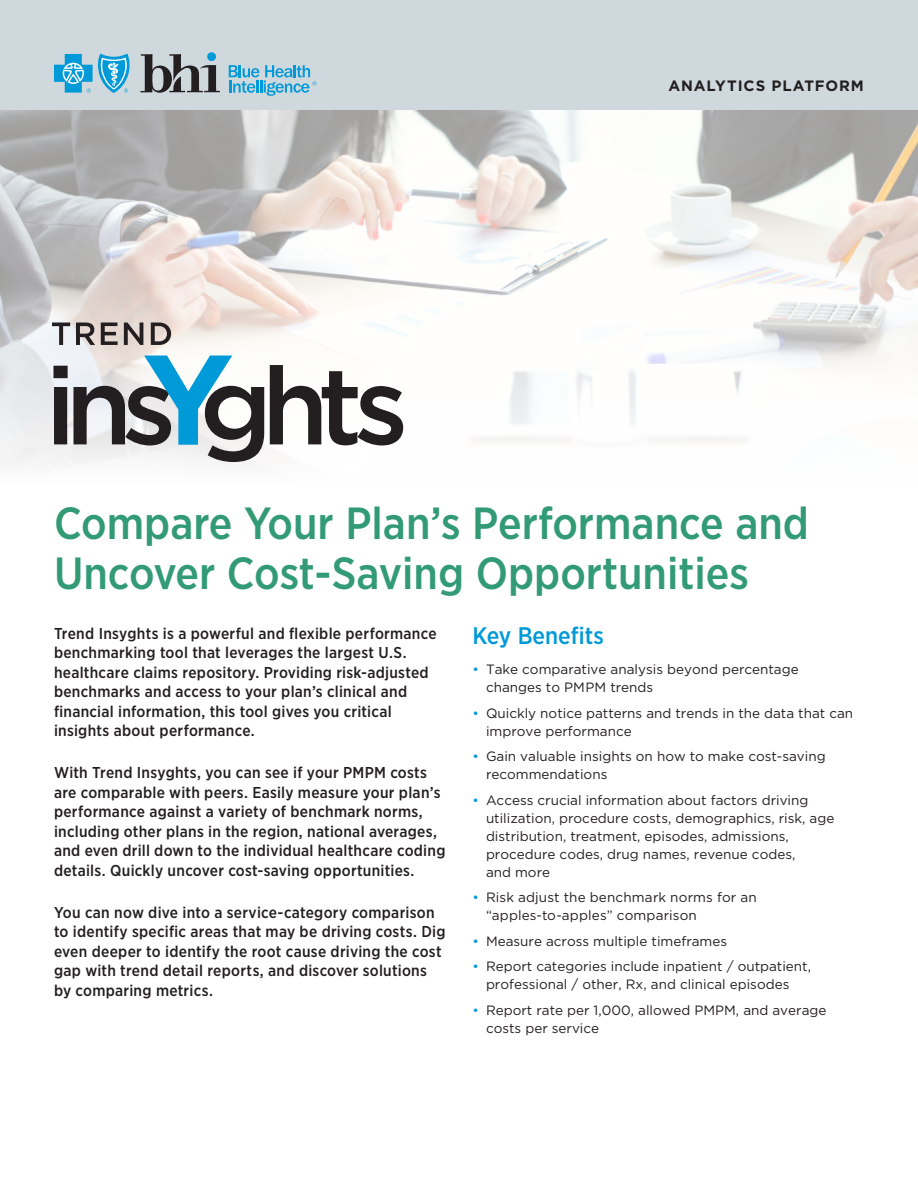
<style>
.page{position:relative;width:918px;height:1188px;background:#fff}
.page>*{position:absolute;margin:0;border:0;box-sizing:border-box;transform-origin:0 0}
.t1{font:500 45px/49.5px "Gotham Narrow";color:#329b75}
.t2{font:500 24px "Gotham Narrow";color:#009ad9}
.t3{font:500 15.75px/19.5px "Gotham Narrow";letter-spacing:.015em;color:#231f20}
.advyzor_dash_bullets{font:700 15px "Gotham";letter-spacing:.06em;color:#231f20}
.t4{font:13.5px/18px "Gotham";color:#231f20}
.s1{color:#009ad9}
</style>
<div class="page">
<img style="left:0;top:109px;width:918px;height:355px">
<div style="left:0;top:0;width:918px;height:109px;background:#cfd8dd"></div>
<svg style="left:52px;top:323px;width:18px;height:22px"></svg>
<svg style="left:76px;top:323px;width:19px;height:22px"></svg>
<svg style="left:101px;top:323px;width:17px;height:22px"></svg>
<svg style="left:124px;top:323px;width:19px;height:22px"></svg>
<svg style="left:151px;top:323px;width:20px;height:22px"></svg>
<svg style="left:270px;top:365px;width:133px;height:80px"></svg>
<svg style="left:53px;top:356px;width:211px;height:106px"></svg>
<svg style="left:207px;top:52px;width:9px;height:9px"></svg>
<svg style="left:140px;top:54px;width:80px;height:39px"></svg>
<svg style="left:54px;top:54px;width:76px;height:39px"></svg>
<svg style="left:229px;top:65px;width:88px;height:31px"></svg>
<p class="advyzor_dash_bullets" style="left:668px;top:76px;width:197px">ANALYTICS PLATFORM</p>
<p class="t1" style="left:54px;top:498px;width:757px">Compare Your Plan’s Performance and<br>Uncover Cost-Saving Opportunities</p>
<p class="t3" style="left:54px;top:623px;width:384px">Trend Insyghts is a powerful and flexible performance benchmarking tool that leverages the largest U.S. healthcare claims repository. Providing risk-adjusted benchmarks and access to your plan’s clinical and financial information, this tool gives you critical insights about performance.</p>
<p class="t3" style="left:54px;top:763px;width:393px">With Trend Insyghts, you can see if your PMPM costs are comparable with peers. Easily measure your plan’s performance against a variety of benchmark norms, including other plans in the region, national averages, and even drill down to the individual healthcare coding details. Quickly uncover cost-saving opportunities.</p>
<p class="t3" style="left:54px;top:902px;width:393px">You can now dive into a service-category comparison to identify specific areas that may be driving costs. Dig even deeper to identify the root cause driving the cost gap with trend detail reports, and discover solutions by comparing metrics.</p>
<p class="t2" style="left:472px;top:621px;width:133px">Key Benefits</p>
<p class="t4" style="left:486px;top:660px;width:314px;text-indent:-14px"><span class="s1">•</span> Take comparative analysis beyond percentage changes to PMPM trends</p>
<p class="t4" style="left:486px;top:704px;width:369px;text-indent:-14px"><span class="s1">•</span> Quickly notice patterns and trends in the data that can improve performance</p>
<p class="t4" style="left:486px;top:747px;width:341px;text-indent:-14px"><span class="s1">•</span> Gain valuable insights on how to make cost-saving recommendations</p>
<p class="t4" style="left:486px;top:791px;width:350px;text-indent:-14px"><span class="s1">•</span> Access crucial information about factors driving utilization, procedure costs, demographics, risk, age distribution, treatment, episodes, admissions, procedure codes, drug names, revenue codes,<br>and more</p>
<p class="t4" style="left:486px;top:888px;width:272px;text-indent:-14px"><span class="s1">•</span> Risk adjust the benchmark norms for an “apples-to-apples” comparison</p>
<p class="t4" style="left:472px;top:932px;width:256px"><span class="s1">•</span> Measure across multiple timeframes</p>
<p class="t4" style="left:472px;top:957px;width:340px;text-align:center"><span class="s1">•</span> Report categories include inpatient / outpatient, professional / other, Rx, and clinical episodes</p>
<p class="t4" style="left:486px;top:1001px;width:342px;text-indent:-14px"><span class="s1">•</span> Report rate per 1,000, allowed PMPM, and average costs per service</p>
</div>
